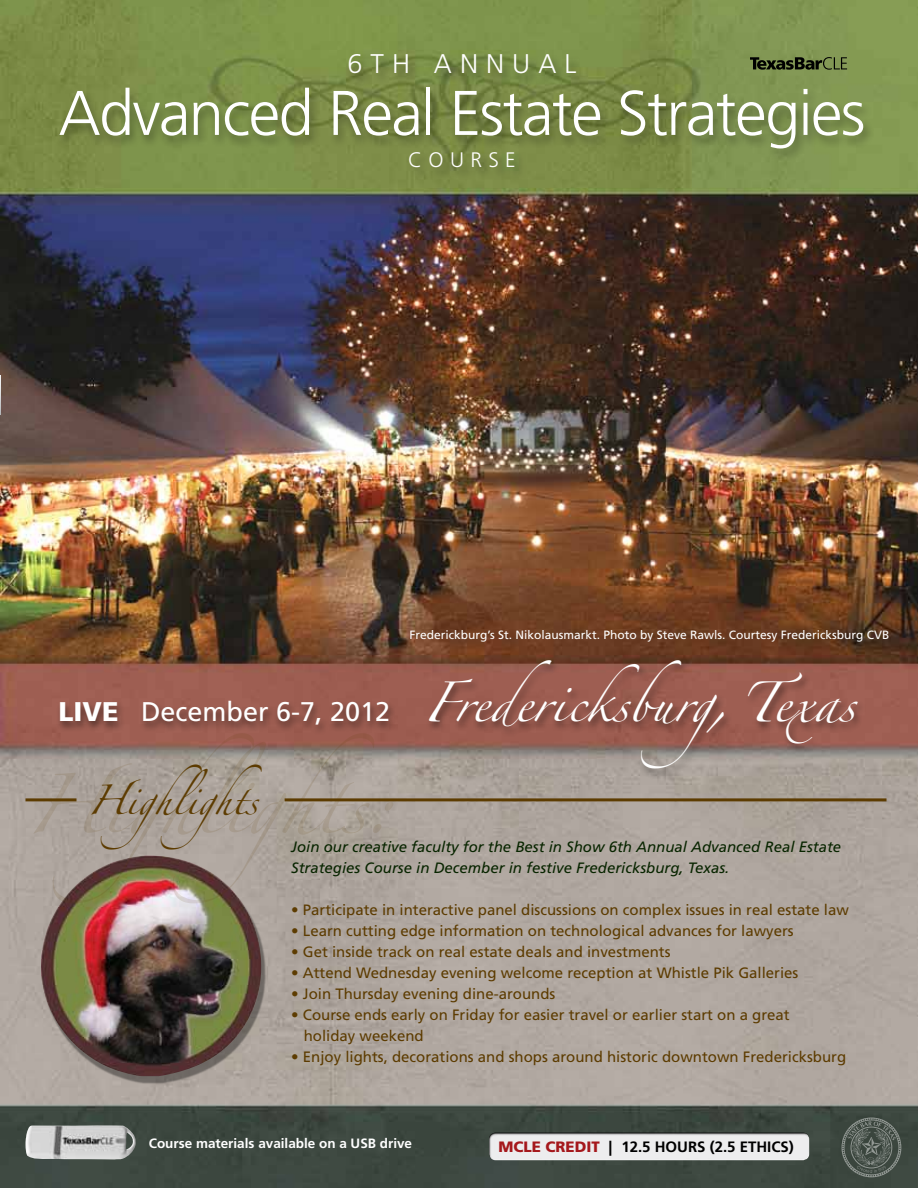
<style>
.page{position:relative;width:918px;height:1188px;background:#fff}
.page>*{position:absolute;margin:0;border:0;box-sizing:border-box;transform-origin:0 0}
.t1{font:300 63px "Frutiger LT Std";letter-spacing:-.025em;color:#fff}
.t2{font:54px "Zapfino";color:#5d3c01}
.t3{font:36px "Zapfino";color:#fff}
.t4{font:27px "Zapfino";color:#5d3c01}
.t5{font:300 27px "Frutiger LT Std";letter-spacing:.3em;color:#fff}
.t6{font:300 21px "Frutiger LT Std";letter-spacing:.3em;color:#fff}
.t7{font:15px/21px "Frutiger LT Std";color:#5d3c01}
.t8{font:italic 15px/21px "Frutiger LT Std";color:#082500}
.t9{font:700 15px "Frutiger LT Std";color:#000}
.t10{font:700 13.5px "Frutiger LT Std";color:#fff}
.t11{font:12px "Frutiger LT Std";color:#fff}
.s1{font-family:"Frutiger LT Std";font-weight:900;font-size:27px}
.s2{font-family:"Frutiger LT Std";font-size:27px}
.s3{font-weight:900;color:#a5181c}
.s4{font-weight:900}
</style>
<div class="page">
<img style="left:1px;top:0;width:917px;height:1188px">
<hr style="left:285px;top:798px;width:601px;height:3px;background:#5d3c01">
<hr style="left:26px;top:798px;width:50px;height:3px;background:#5d3c01">
<hr style="left:0;top:414px;width:1px;height:102px;background:#90afc8">
<svg style="left:0;top:514px;width:1px;height:43px"></svg>
<svg style="left:750px;top:57px;width:97px;height:13px"></svg>
<img style="left:26px;top:1125px;width:110px;height:35px">
<hr style="left:0;top:375px;width:2px;height:49px;background:#6c554d">
<svg style="left:0;top:375px;width:1px;height:39px"></svg>
<svg style="left:842px;top:1118px;width:59px;height:59px;background:#535d56"></svg>
<div style="left:43px;top:861px;width:223px;height:223px;background:#000;opacity:.38"></div>
<img style="left:41px;top:856px;width:220px;height:220px">
<div style="left:487px;top:1131px;width:323px;height:32px;background:#3f4a42"></div>
<svg style="left:492px;top:1159px;width:315px;height:2px"></svg>
<div style="left:487px;top:1131px;width:323px;height:28px;background:#000;opacity:.75"></div>
<div style="left:56px;top:659px;width:810px;height:121px;background:#000;opacity:.47"></div>
<div style="left:55px;top:87px;width:819px;height:76px;background:#000;opacity:.33"></div>
<div style="left:346px;top:53px;width:242px;height:35px;background:#000;opacity:.43"></div>
<div style="left:408px;top:150px;width:121px;height:32px;background:#7a8946"></div>
<h3 class="t5" style="left:348px;top:49px;width:230px">6TH ANNUAL</h3>
<h1 class="t1" style="left:59px;top:78px;width:808px">Advanced Real Estate Strategies</h1>
<h3 class="t6" style="left:408px;top:148px;width:109px">COURSE</h3>
<p class="t11" style="left:410px;top:628px;width:482px">Frederickburg’s St. Nikolausmarkt. Photo by Steve Rawls. Courtesy Fredericksburg CVB</p>
<h3 class="t3" style="left:58px;top:687px;width:799px"><span class="s1">LIVE</span> <span class="s2">December 6-7, 2012</span> Fredericksburg, Texas</h3>
<h2 class="t2" style="left:26px;top:782px;width:369px">Highlight s :</h2>
<h3 class="t4" style="left:87px;top:789px;width:176px">H ighlight s</h3>
<p class="t8" style="left:291px;top:836px;width:552px">Join our creative faculty for the Best in Show 6th Annual Advanced Real Estate<br>Strategies Course in December in festive Fredericksburg, Texas.</p>
<p class="t7" style="left:291px;top:899px;width:559px">• Participate in interactive panel discussions on complex issues in real estate law</p>
<p class="t7" style="left:291px;top:920px;width:504px">• Learn cutting edge information on technological advances for lawyers</p>
<p class="t7" style="left:291px;top:941px;width:381px">• Get inside track on real estate deals and investments</p>
<p class="t7" style="left:291px;top:962px;width:509px">• Attend Wednesday evening welcome reception at Whistle Pik Galleries</p>
<p class="t7" style="left:291px;top:983px;width:266px">• Join Thursday evening dine-arounds</p>
<p class="t7" style="left:304px;top:1004px;width:488px;text-indent:-13px">• Course ends early on Friday for easier travel or earlier start on a great holiday weekend</p>
<p class="t7" style="left:291px;top:1046px;width:557px">• Enjoy lights, decorations and shops around historic downtown Fredericksburg</p>
<p class="t10" style="left:149px;top:1135px;width:265px">Course materials available on a USB drive</p>
<p class="t9" style="left:498px;top:1138px;width:297px"><span class="s3">MCLE CREDIT</span> <span class="s4">|</span> 12.5 HOURS (2.5 ETHICS)</p>
</div>
